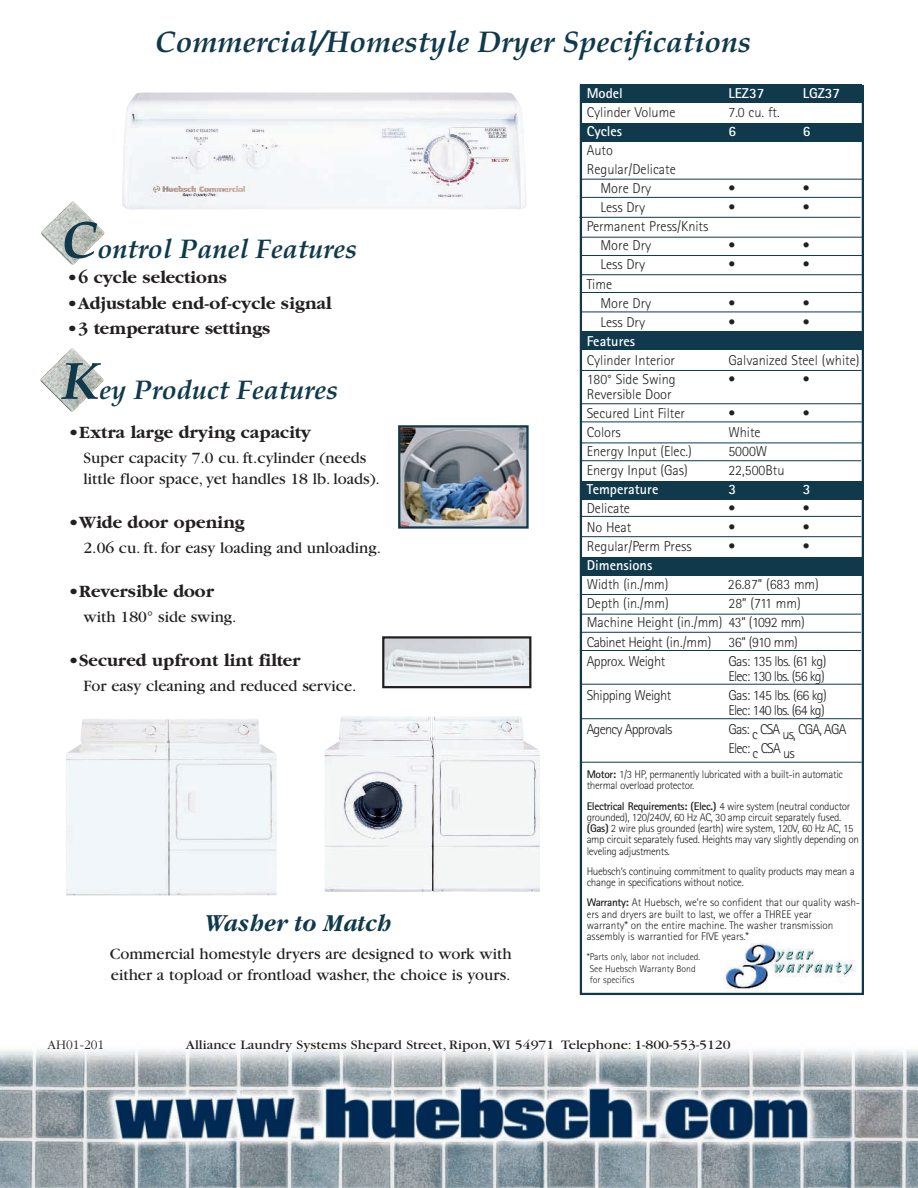
<style>
.page{position:relative;width:918px;height:1188px;background:#fff}
.page>*{position:absolute;margin:0;border:0;box-sizing:border-box;transform-origin:0 0}
.t1{font:italic 700 30px "Book Antiqua";color:#10394b}
.t2{font:italic 700 27px "Book Antiqua";color:#10394b}
.t3{font:italic 700 25.5px "Garamond";color:#10394b;scale:.9 1}
.t4{font:700 18px "Garamond";color:#231f20}
.t5{font:16.5px/21px "Garamond";color:#231f20}
.t6{font:300 14.25px/19px "Rotis Sans Serif";color:#231f20}
.t7{font:300 14.25px/15.1px "Rotis Sans Serif";letter-spacing:-.055em;color:#231f20}
.t8{font:300 14.25px/19px "Rotis Sans Serif";letter-spacing:-.03em;color:#231f20}
.t9{font:700 14.25px "Rotis Sans Serif";color:#fff}
.t10{font:13.5px "Garamond";color:#231f20;scale:1.1 1}
.t11{font:300 13.5px "Garamond";color:#231f20}
.t12{font:300 11.1px/11.2px "Rotis Sans Serif";letter-spacing:-.03em;color:#231f20}
.t13{font:300 11.1px/11.2px "Rotis Sans Serif";color:#231f20}
.t14{font:300 9.75px/11.2px "Rotis Sans Serif";color:#231f20}
.s1{font-size:52.5px}
.s2{font-weight:700}
</style>
<div class="page">
<img style="left:40px;top:348px;width:64px;height:64px">
<img style="left:41px;top:201px;width:63px;height:64px">
<img style="left:122px;top:92px;width:405px;height:117px">
<div style="left:580px;top:85px;width:284px;height:910px;border:2px solid #10394b"></div>
<div style="left:581px;top:123px;width:282px;height:19px;background:#10394b"></div>
<div style="left:580px;top:85px;width:282px;height:18px;background:#10394b"></div>
<div style="left:581px;top:481px;width:282px;height:18px;background:#10394b"></div>
<div style="left:580px;top:332px;width:283px;height:18px;background:#10394b"></div>
<div style="left:581px;top:557px;width:281px;height:18px;background:#10394b"></div>
<hr style="left:582px;top:179px;width:281px;height:1px;background:#10394b">
<hr style="left:580px;top:197px;width:282px;height:1px;background:#10394b">
<hr style="left:579px;top:217px;width:282px;height:1px;background:#10394b">
<hr style="left:580px;top:312px;width:282px;height:1px;background:#10394b">
<hr style="left:580px;top:370px;width:282px;height:1px;background:#10394b">
<hr style="left:580px;top:403px;width:282px;height:1px;background:#10394b">
<hr style="left:580px;top:536px;width:282px;height:1px;background:#10394b">
<hr style="left:580px;top:614px;width:281px;height:1px;background:#10394b">
<hr style="left:581px;top:237px;width:281px;height:1px;background:#10394b">
<hr style="left:581px;top:255px;width:281px;height:1px;background:#10394b">
<hr style="left:581px;top:274px;width:281px;height:1px;background:#10394b">
<hr style="left:580px;top:516px;width:281px;height:1px;background:#10394b">
<hr style="left:580px;top:460px;width:281px;height:1px;background:#10394b">
<hr style="left:580px;top:632px;width:281px;height:1px;background:#10394b">
<hr style="left:580px;top:650px;width:281px;height:1px;background:#10394b">
<hr style="left:581px;top:443px;width:281px;height:1px;background:#10394b">
<hr style="left:581px;top:422px;width:281px;height:1px;background:#10394b">
<hr style="left:581px;top:684px;width:281px;height:1px;background:#10394b">
<hr style="left:581px;top:718px;width:281px;height:1px;background:#10394b">
<hr style="left:581px;top:762px;width:281px;height:1px;background:#10394b">
<hr style="left:581px;top:594px;width:281px;height:1px;background:#10394b">
<hr style="left:582px;top:292px;width:281px;height:1px;background:#10394b">
<img style="left:401px;top:428px;width:125px;height:98px">
<div style="left:398px;top:425px;width:131px;height:104px;border:2px solid #10394b"></div>
<img style="left:385px;top:639px;width:143px;height:46px">
<div style="left:382px;top:636px;width:149px;height:52px;border:2px solid #231f20"></div>
<img style="left:66px;top:719px;width:211px;height:176px">
<img style="left:325px;top:716px;width:215px;height:176px">
<img style="left:724px;top:942px;width:131px;height:49px">
<img style="left:0;top:1049px;width:918px;height:139px">
<h1 class="t1" style="left:155px;top:30px;width:597px">Commercial/Homestyle Dryer Specifications</h1>
<h2 class="t2" style="left:61px;top:239px;width:297px"><span class="s1">C</span>ontrol Panel Features</h2>
<h3 class="t4" style="left:67px;top:271px;width:162px">•6 cycle selections</h3>
<h3 class="t4" style="left:67px;top:296px;width:266px">•Adjustable end-of-cycle signal</h3>
<h3 class="t4" style="left:67px;top:322px;width:205px">•3 temperature settings</h3>
<h2 class="t2" style="left:61px;top:380px;width:278px"><span class="s1">K</span>ey Product Features</h2>
<h3 class="t4" style="left:68px;top:425px;width:244px">•Extra large drying capacity</h3>
<h3 class="t5" style="left:84px;top:449px;width:298px">Super capacity 7.0 cu. ft.cylinder (needs little floor space, yet handles 18 lb. loads).</h3>
<h3 class="t4" style="left:68px;top:515px;width:178px">•Wide door opening</h3>
<h3 class="t5" style="left:84px;top:539px;width:299px">2.06 cu. ft. for easy loading and unloading.</h3>
<h3 class="t4" style="left:68px;top:584px;width:147px">•Reversible door</h3>
<h3 class="t5" style="left:84px;top:608px;width:155px">with 180° side swing.</h3>
<h3 class="t4" style="left:68px;top:653px;width:234px">•Secured upfront lint filter</h3>
<h3 class="t5" style="left:84px;top:677px;width:274px">For easy cleaning and reduced service.</h3>
<h3 class="t3" style="left:206px;top:914px;width:209px">Washer to Match</h3>
<h3 class="t5" style="left:110px;top:945px;width:404px">Commercial homestyle dryers are designed to work with either a topload or frontload washer, the choice is yours.</h3>
<p class="t9" style="left:587px;top:88px;width:38px">Model</p>
<p class="t9" style="left:728px;top:88px;width:37px">LEZ37</p>
<p class="t9" style="left:803px;top:88px;width:39px">LGZ37</p>
<p class="t6" style="left:587px;top:104px;width:90px">Cylinder Volume</p>
<p class="t6" style="left:728px;top:104px;width:53px">7.0 cu. ft.</p>
<p class="t9" style="left:587px;top:126px;width:37px">Cycles</p>
<p class="t9" style="left:728px;top:126px;width:9px">6</p>
<p class="t9" style="left:803px;top:126px;width:9px">6</p>
<p class="t6" style="left:587px;top:142px;width:28px">Auto</p>
<p class="t6" style="left:587px;top:161px;width:91px">Regular/Delicate</p>
<p class="t6" style="left:600px;top:180px;width:52px">More Dry</p>
<p class="t6" style="left:728px;top:180px;width:8px">•</p>
<p class="t6" style="left:803px;top:180px;width:8px">•</p>
<p class="t6" style="left:600px;top:199px;width:46px">Less Dry</p>
<p class="t6" style="left:728px;top:199px;width:8px">•</p>
<p class="t6" style="left:803px;top:199px;width:8px">•</p>
<p class="t6" style="left:600px;top:218px;width:109px;text-indent:-14px">Permanent Press/Knits<br>More Dry</p>
<p class="t6" style="left:728px;top:237px;width:8px">•</p>
<p class="t6" style="left:803px;top:237px;width:8px">•</p>
<p class="t6" style="left:600px;top:257px;width:46px">Less Dry</p>
<p class="t6" style="left:728px;top:257px;width:8px">•</p>
<p class="t6" style="left:803px;top:257px;width:8px">•</p>
<p class="t6" style="left:600px;top:276px;width:52px;text-indent:-14px">Time<br>More Dry</p>
<p class="t6" style="left:728px;top:295px;width:8px">•</p>
<p class="t6" style="left:803px;top:295px;width:8px">•</p>
<p class="t6" style="left:600px;top:314px;width:46px">Less Dry</p>
<p class="t6" style="left:728px;top:314px;width:8px">•</p>
<p class="t6" style="left:803px;top:314px;width:8px">•</p>
<p class="t9" style="left:587px;top:336px;width:50px">Features</p>
<p class="t6" style="left:587px;top:352px;width:90px">Cylinder Interior</p>
<p class="t6" style="left:728px;top:352px;width:133px">Galvanized Steel (white)</p>
<p class="t6" style="left:587px;top:371px;width:90px">180° Side Swing</p>
<p class="t6" style="left:728px;top:371px;width:8px">•</p>
<p class="t6" style="left:803px;top:371px;width:8px">•</p>
<p class="t6" style="left:587px;top:386px;width:100px">Reversible Door<br>Secured Lint Filter</p>
<p class="t6" style="left:728px;top:405px;width:8px">•</p>
<p class="t6" style="left:803px;top:405px;width:8px">•</p>
<p class="t6" style="left:587px;top:424px;width:36px">Colors</p>
<p class="t6" style="left:728px;top:424px;width:34px">White</p>
<p class="t6" style="left:587px;top:443px;width:107px">Energy Input (Elec.)</p>
<p class="t6" style="left:728px;top:443px;width:40px">5000W</p>
<p class="t6" style="left:587px;top:462px;width:103px">Energy Input (Gas)</p>
<p class="t6" style="left:728px;top:462px;width:58px">22,500Btu</p>
<p class="t9" style="left:587px;top:484px;width:73px">Temperature</p>
<p class="t9" style="left:728px;top:484px;width:9px">3</p>
<p class="t9" style="left:803px;top:484px;width:9px">3</p>
<p class="t6" style="left:587px;top:500px;width:45px">Delicate</p>
<p class="t6" style="left:728px;top:500px;width:8px">•</p>
<p class="t6" style="left:803px;top:500px;width:8px">•</p>
<p class="t6" style="left:587px;top:519px;width:46px">No Heat</p>
<p class="t6" style="left:728px;top:519px;width:8px">•</p>
<p class="t6" style="left:803px;top:519px;width:8px">•</p>
<p class="t6" style="left:587px;top:538px;width:107px">Regular/Perm Press</p>
<p class="t6" style="left:728px;top:538px;width:8px">•</p>
<p class="t6" style="left:803px;top:538px;width:8px">•</p>
<p class="t9" style="left:587px;top:560px;width:67px">Dimensions</p>
<p class="t6" style="left:587px;top:576px;width:83px">Width (in./mm)</p>
<p class="t6" style="left:728px;top:576px;width:92px">26.87” (683 mm)</p>
<p class="t6" style="left:587px;top:595px;width:84px">Depth (in./mm)</p>
<p class="t8" style="left:587px;top:595px;width:220px;text-indent:142px">28” (711 mm)<br>Machine Height (in./mm) 43” (1092 mm)<br>Cabinet Height (in./mm) 36” (910 mm)<br>Approx. Weight</p>
<p class="t7" style="left:728px;top:655px;width:99px">Gas: 135 lbs. (61 kg)<br>Elec: 130 lbs. (56 kg)</p>
<p class="t8" style="left:587px;top:687px;width:86px">Shipping Weight</p>
<p class="t7" style="left:728px;top:689px;width:100px">Gas: 145 lbs. (66 kg)<br>Elec: 140 lbs. (64 kg)</p>
<p class="t7" style="left:587px;top:723px;width:87px">Agency Approvals</p>
<p class="t7" style="left:728px;top:721px;width:120px;line-height:19.5px">Gas: c CSA us, CGA, AGA<br>Elec: c CSA us</p>
<p class="t12" style="left:587px;top:770px;width:258px"><span class="s2">Motor:</span> 1/3 HP, permanently lubricated with a built-in automatic thermal overload protector.</p>
<p class="t12" style="left:587px;top:801px;width:274px"><span class="s2">Electrical Requirements: (Elec.)</span> 4 wire system (neutral conductor grounded), 120/240V, 60 Hz AC, 30 amp circuit separately fused. <span class="s2">(Gas)</span> 2 wire plus grounded (earth) wire system, 120V, 60 Hz AC, 15 amp circuit separately fused. Heights may vary slightly depending on leveling adjustments.</p>
<p class="t12" style="left:587px;top:867px;width:269px">Huebsch‘s continuing commitment to quality products may mean a change in specifications without notice.</p>
<p class="t13" style="left:587px;top:898px;width:275px"><span class="s2">Warranty:</span> At Huebsch, we’re so confident that our quality wash&shy;ers and dryers are built to last, we offer a THREE year<br>warranty* on the entire machine. The washer transmission assembly is warrantied for FIVE years.*</p>
<p class="t14" style="left:590px;top:952px;width:112px;text-indent:-3px">*Parts only, labor not included.<br>See Huebsch Warranty Bond for specifics</p>
<p class="t11" style="left:48px;top:1040px;width:58px">AH01-201</p>
<p class="t10" style="left:186px;top:1040px;width:497px">Alliance Laundry Systems Shepard Street, Ripon,WI 54971 Telephone: 1-800-553-5120</p>
</div>
